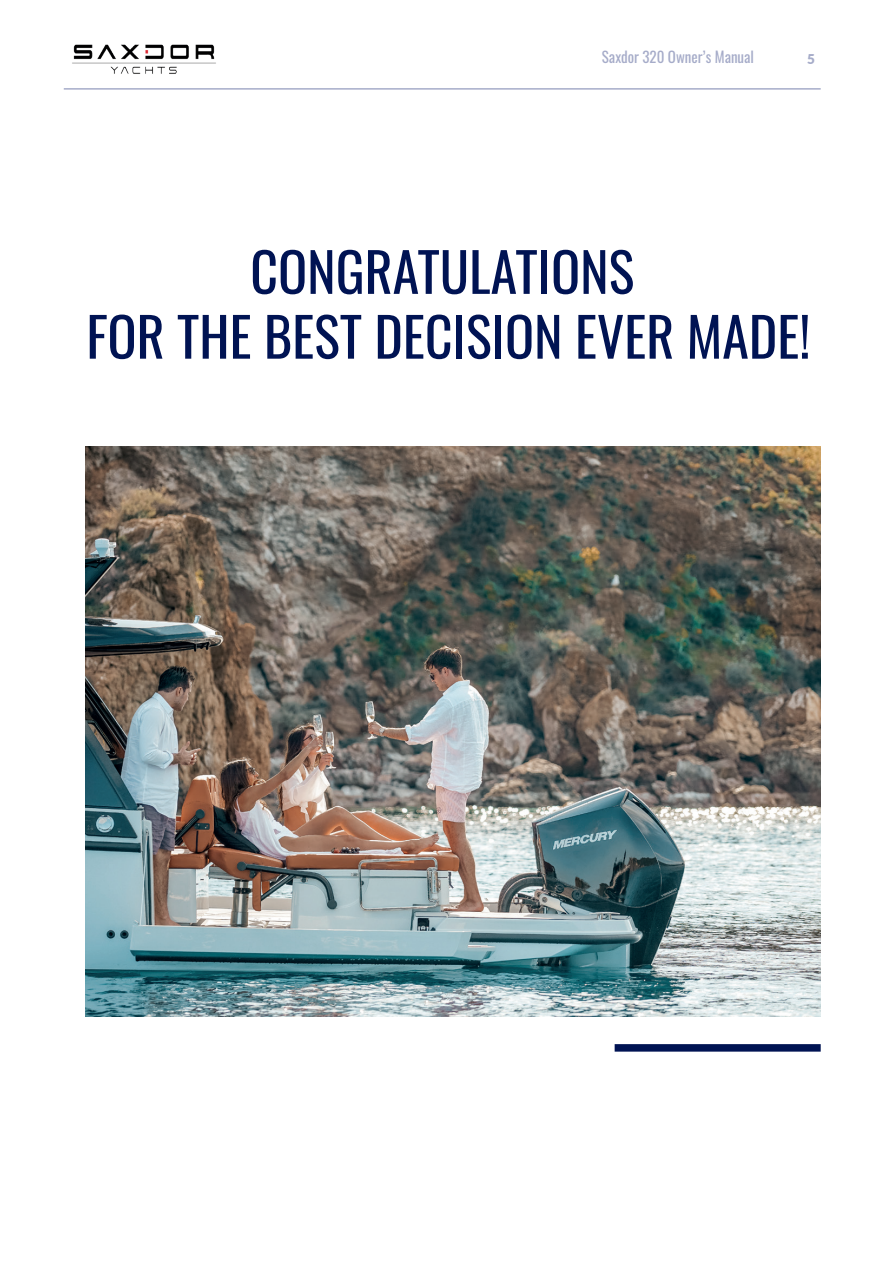
<style>
.page{position:relative;width:893px;height:1263px;background:#fff}
.page>*{position:absolute;margin:0;border:0;box-sizing:border-box;transform-origin:0 0}
.t1{font:54px/64.8px "Oswald";color:#001353;text-align:center}
.t2{font:15px "Oswald";color:#a6acc9}
.t3{font:900 13.5px "Lato";color:#a6acc9}
</style>
<div class="page">
<hr style="left:64px;top:88px;width:757px;height:2px;background:#a6acc9">
<img style="left:72px;top:44px;width:144px;height:30px">
<img style="left:85px;top:446px;width:736px;height:570px">
<div style="left:615px;top:1044px;width:206px;height:8px;background:#001353"></div>
<p class="t2" style="left:602px;top:44px;width:154px">Saxdor 320 Owner’s Manual</p>
<p class="t3" style="left:807px;top:49px;width:9px">5</p>
<p class="t1" style="left:86px;top:234px;width:726px">CONGRATULATIONS<br>FOR THE BEST DECISION EVER MADE!</p>
</div>
